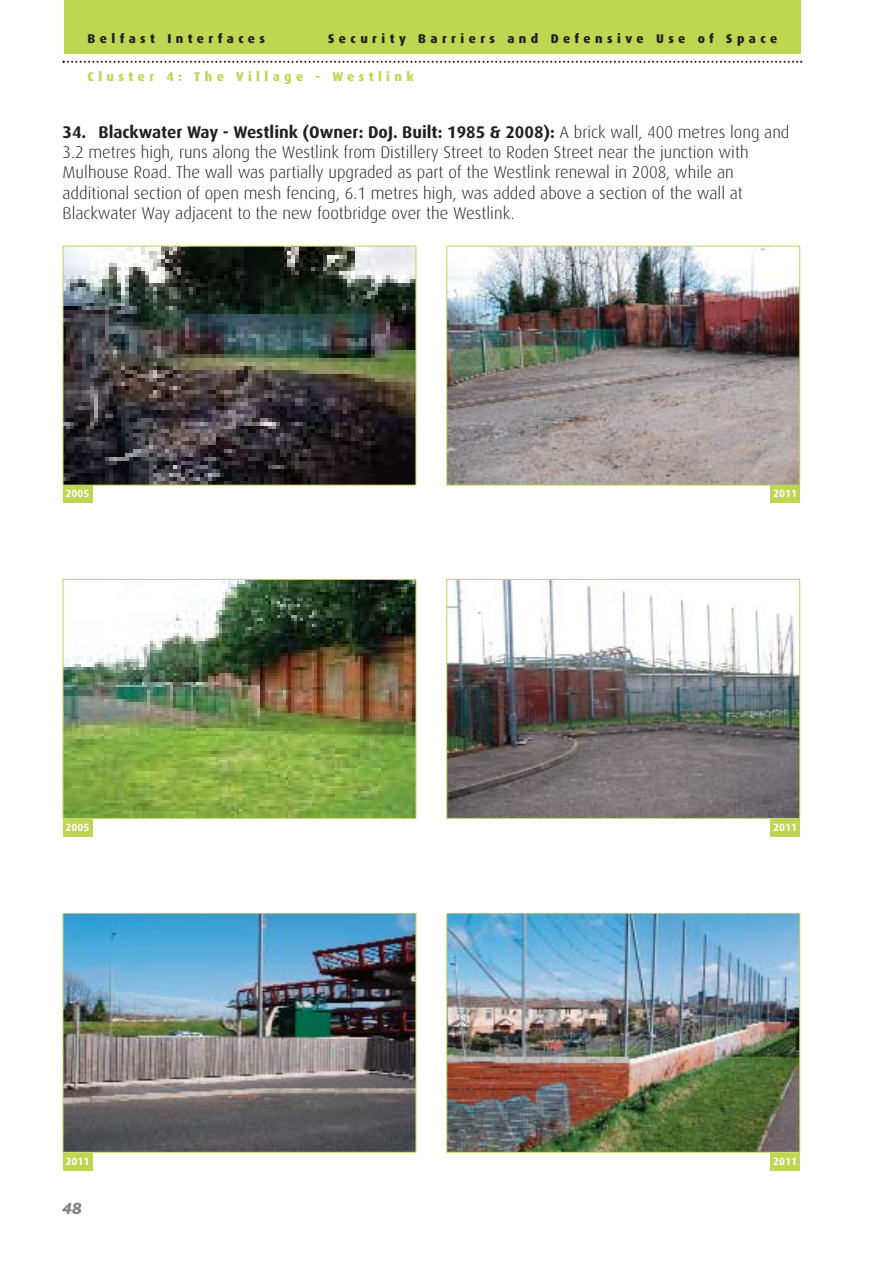
<style>
.page{position:relative;width:893px;height:1263px;background:#fff}
.page>*{position:absolute;margin:0;border:0;box-sizing:border-box;transform-origin:0 0}
.t1{font:300 16.95px/20.2px "Dax";color:#231f20}
.t2{font:italic 800 16.95px "Bliss";color:#808285}
.t3{font:800 12.75px "Dax";letter-spacing:.35em;color:#231f20}
.t4{font:800 12.75px "Dax";letter-spacing:.35em;color:#bdd753}
.t5{font:700 10.65px "Dax";color:#fff}
.s1{font-weight:700}
</style>
<div class="page">
<svg style="left:63px;top:61px;width:739px;height:2px"></svg>
<div style="left:65px;top:0;width:736px;height:54px;background:#bdd753"></div>
<img style="left:65px;top:248px;width:349px;height:236px">
<img style="left:448px;top:248px;width:350px;height:236px">
<div style="left:446px;top:246px;width:354px;height:240px;border:1px solid #bdd753"></div>
<img style="left:65px;top:581px;width:349px;height:236px">
<div style="left:63px;top:579px;width:353px;height:240px;border:1px solid #bdd753"></div>
<img style="left:448px;top:581px;width:350px;height:236px">
<div style="left:446px;top:579px;width:354px;height:240px;border:1px solid #bdd753"></div>
<img style="left:65px;top:915px;width:349px;height:236px">
<div style="left:63px;top:913px;width:353px;height:240px;border:1px solid #bdd753"></div>
<img style="left:448px;top:915px;width:350px;height:236px">
<div style="left:446px;top:913px;width:354px;height:240px;border:1px solid #bdd753"></div>
<div style="left:63px;top:485px;width:30px;height:18px;background:#bdd753"></div>
<div style="left:770px;top:485px;width:30px;height:18px;background:#bdd753"></div>
<div style="left:63px;top:819px;width:30px;height:18px;background:#bdd753"></div>
<div style="left:770px;top:819px;width:30px;height:18px;background:#bdd753"></div>
<div style="left:63px;top:1153px;width:30px;height:18px;background:#bdd753"></div>
<div style="left:770px;top:1153px;width:30px;height:18px;background:#bdd753"></div>
<p class="t3" style="left:88px;top:33px;width:179px">Belfast Interfaces</p>
<p class="t3" style="left:328px;top:33px;width:450px">Security Barriers and Defensive Use of Space</p>
<p class="t4" style="left:88px;top:71px;width:328px">Cluster 4: The Village - Westlink</p>
<p class="t1" style="left:63px;top:123px;width:728px"><span class="s1">34. Blackwater Way - Westlink (Owner: DoJ. Built: 1985 &amp; 2008):</span> A brick wall, 400 metres long and 3.2 metres high, runs along the Westlink from Distillery Street to Roden Street near the junction with Mulhouse Road. The wall was partially upgraded as part of the Westlink renewal in 2008, while an additional section of open mesh fencing, 6.1 metres high, was added above a section of the wall at Blackwater Way adjacent to the new footbridge over the Westlink.</p>
<p class="t5" style="left:66px;top:489px;width:25px">2005</p>
<p class="t5" style="left:773px;top:489px;width:25px">2011</p>
<p class="t5" style="left:66px;top:823px;width:25px">2005</p>
<p class="t5" style="left:773px;top:823px;width:25px">2011</p>
<p class="t5" style="left:66px;top:1157px;width:25px">2011</p>
<p class="t5" style="left:773px;top:1157px;width:25px">2011</p>
<p class="t2" style="left:63px;top:1202px;width:20px">48</p>
</div>
